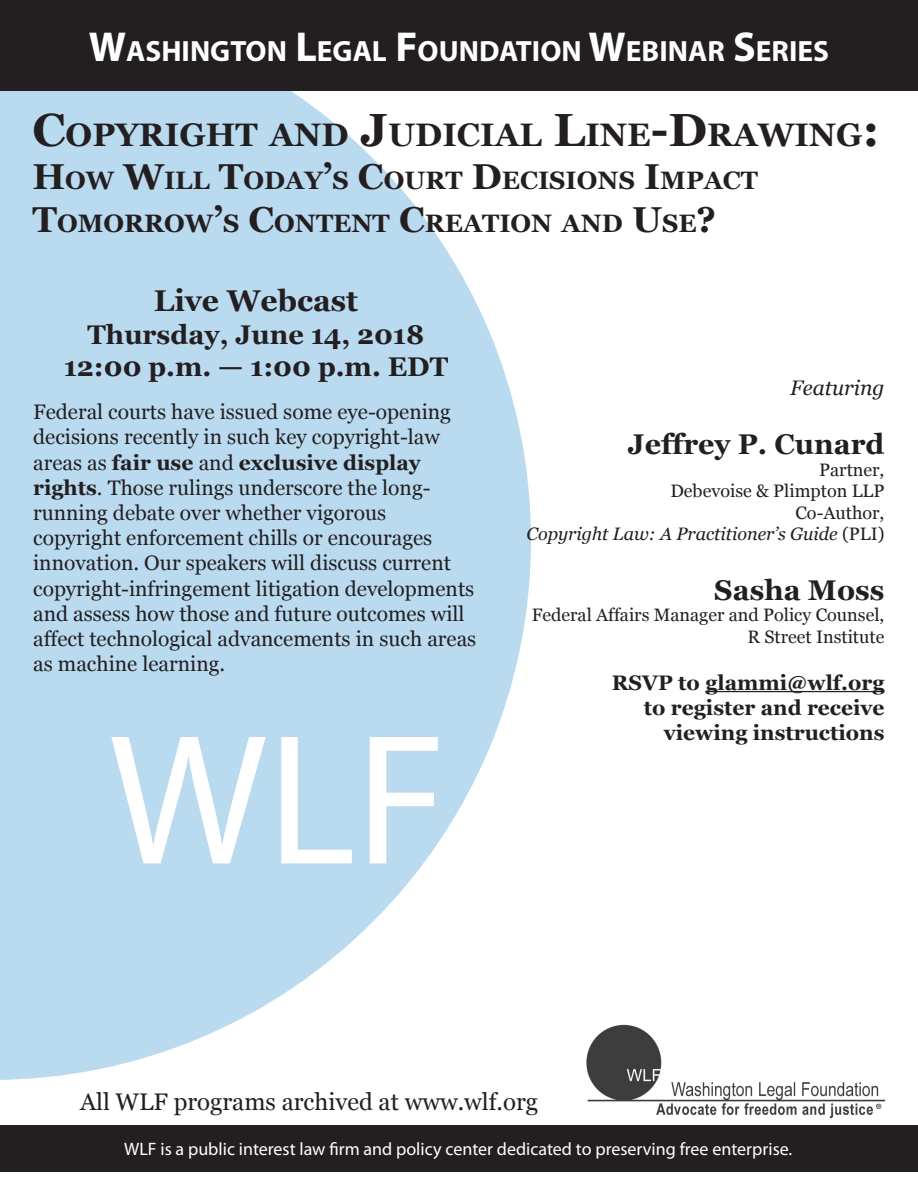
<style>
.page{position:relative;width:918px;height:1188px;background:#fff}
.page>*{position:absolute;margin:0;border:0;box-sizing:border-box;transform-origin:0 0}
.t1{font:187.5px "Myriad Pro";color:#fff}
.t2{font:700 32.55px "Georgia";color:#231f20}
.t3{font:700 30px "Georgia";color:#231f20}
.t4{font:700 29.4px "Myriad Pro";color:#fff}
.t5{font:700 28.5px "Georgia";color:#231f20}
.t6{font:700 27px "Georgia";color:#231f20}
.t7{font:700 25.2px/43.2px "Georgia";color:#231f20}
.t8{font:24px "Georgia";color:#231f20}
.t9{font:21px/25.2px "Georgia";color:#231f20}
.t10{font:700 21px "Georgia";color:#231f20}
.t11{font:italic 21px "Georgia";color:#231f20}
.t12{font:18px/21.6px "Georgia";color:#231f20;text-align:right}
.t13{font:18px "Myriad Pro";color:#fff}
.s1{font-size:42px}
.s2{font-size:46.5px}
.s3{font-size:36px}
.s4{font-weight:700}
.s5{font-style:italic}
</style>
<div class="page">
<svg style="left:0;top:91px;width:531px;height:989px;fill:#badaf0"></svg>
<div style="left:0;top:0;width:918px;height:91px;background:#231f20"></div>
<div style="left:0;top:1125px;width:918px;height:47px;background:#231f20"></div>
<hr style="left:705px;top:691px;width:179px;height:1px;background:#231f20">
<img style="left:586px;top:1024px;width:300px;height:95px">
<p class="t4" style="left:89px;top:32px;width:742px"><span class="s1">W</span>ASHINGTON <span class="s1">L</span>EGAL <span class="s1">F</span>OUNDATION <span class="s1">W</span>EBINAR <span class="s1">S</span>ERIES</p>
<p class="t2" style="left:32px;top:113px;width:849px"><span class="s2">C</span>OPYRIGHT AND <span class="s2">J</span>UDICIAL <span class="s2">L</span>INE<span class="s2">-D</span>RAWING<span class="s2">:</span></p>
<p class="t7" style="left:32px;top:158px;width:727px"><span class="s3">H</span>OW <span class="s3">W</span>ILL <span class="s3">T</span>ODAY<span class="s3">’</span>S <span class="s3">C</span>OURT <span class="s3">D</span>ECISIONS <span class="s3">I</span>MPACT<br><span class="s3">T</span>OMORROW<span class="s3">’</span>S <span class="s3">C</span>ONTENT <span class="s3">C</span>REATION AND <span class="s3">U</span>SE<span class="s3">?</span></p>
<p class="t3" style="left:154px;top:282px;width:206px">Live Webcast</p>
<p class="t6" style="left:88px;top:317px;width:338px">Thursday, June 14, 2018</p>
<p class="t6" style="left:64px;top:349px;width:386px">12:00 p.m. — 1:00 p.m. EDT</p>
<p class="t9" style="left:33px;top:400px;width:445px">Federal courts have issued some eye-opening decisions recently in such key copyright-law areas as <span class="s4">fair use</span> and <span class="s4">exclusive display rights</span>. Those rulings underscore the long&shy;running debate over whether vigorous copyright enforcement chills or encourages innovation. Our speakers will discuss current copyright-infringement litigation developments and assess how those and future outcomes will affect technological advancements in such areas as machine learning.</p>
<p class="t1" style="left:109px;top:685px;width:340px">WLF</p>
<p class="t11" style="left:790px;top:374px;width:96px">Featuring</p>
<p class="t5" style="left:628px;top:426px;width:258px">Jeffrey P. Cunard</p>
<p class="t12" style="left:526px;top:459px;width:360px">Partner,<br>Debevoise &amp; Plimpton LLP<br>Co-Author,<br><span class="s5">Copyright Law: A Practitioner’s Guide</span> (PLI)</p>
<p class="t5" style="left:714px;top:572px;width:172px">Sasha Moss</p>
<p class="t12" style="left:532px;top:605px;width:354px">Federal Affairs Manager and Policy Counsel,<br>R Street Institute</p>
<p class="t10" style="left:612px;top:669px;width:274px">RSVP to glammi@wlf.org</p>
<p class="t10" style="left:644px;top:694px;width:242px">to register and receive</p>
<p class="t10" style="left:664px;top:719px;width:222px">viewing instructions</p>
<p class="t8" style="left:80px;top:1088px;width:460px">All WLF programs archived at www.wlf.org</p>
<p class="t13" style="left:124px;top:1138px;width:670px">WLF is a public interest law firm and policy center dedicated to preserving free enterprise.</p>
</div>
